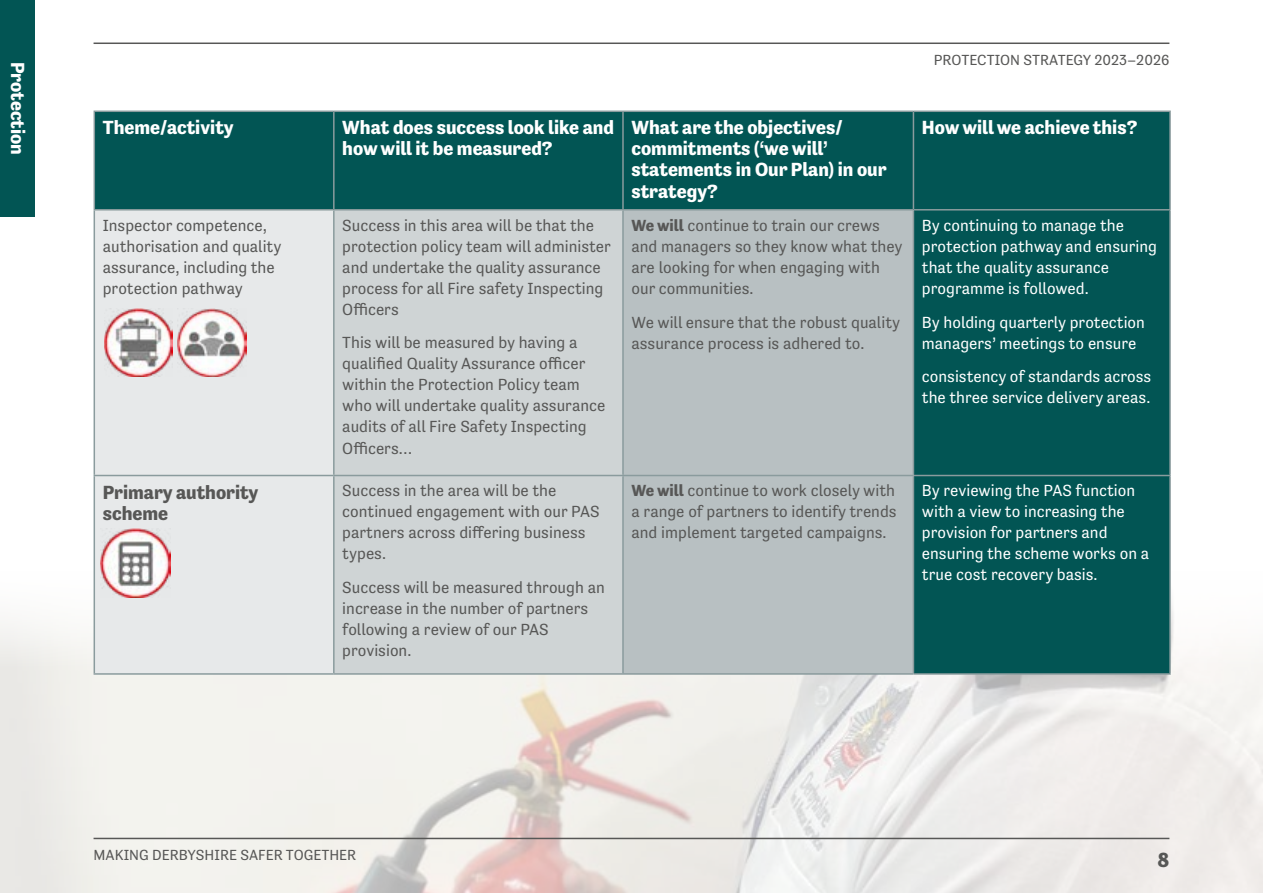
<style>
.page{position:relative;width:1263px;height:893px;background:#fff}
.page>*{position:absolute;margin:0;border:0;box-sizing:border-box;transform-origin:0 0}
.t1{font:700 21px "Tenso";color:#575756}
.t2{font:700 19.5px/21px "Tenso";color:#fff}
.t3{font:700 19.5px "Tenso";color:#575756}
.t4{font:16.5px/21px "Tenso";color:#575756}
.t5{font:16.5px/21px "Tenso";color:#fff}
.t6{font:15px "Tenso";color:#575756}
.s1{font-weight:700}
</style>
<div class="page">
<img style="left:0;top:668px;width:1262px;height:225px">
<hr style="left:94px;top:838px;width:1075px;height:1px;background:#575756">
<hr style="left:94px;top:43px;width:1075px;height:1px;background:#575756">
<div style="left:0;top:0;width:34px;height:217px;background:#025554"></div>
<div style="left:913px;top:210px;width:257px;height:265px;background:#025554"></div>
<div style="left:913px;top:475px;width:257px;height:199px;background:#025554"></div>
<div style="left:334px;top:210px;width:289px;height:265px;background:#cfd4d5"></div>
<div style="left:334px;top:475px;width:289px;height:199px;background:#cfd4d5"></div>
<div style="left:623px;top:210px;width:290px;height:265px;background:#b8c0c2"></div>
<div style="left:94px;top:111px;width:240px;height:99px;background:#025554"></div>
<div style="left:334px;top:111px;width:289px;height:99px;background:#025554"></div>
<div style="left:623px;top:111px;width:290px;height:99px;background:#025554"></div>
<div style="left:913px;top:111px;width:257px;height:99px;background:#025554"></div>
<div style="left:94px;top:210px;width:240px;height:265px;background:#e7e9ea"></div>
<div style="left:94px;top:475px;width:240px;height:199px;background:#e7e9ea"></div>
<div style="left:623px;top:475px;width:290px;height:199px;background:#b8c0c2"></div>
<hr style="left:94px;top:111px;width:240px;height:1px;background:#8a9b9d">
<hr style="left:94px;top:112px;width:1px;height:97px;background:#8a9b9d">
<hr style="left:334px;top:111px;width:289px;height:1px;background:#8a9b9d">
<hr style="left:333px;top:112px;width:2px;height:97px;background:#8a9b9d">
<hr style="left:623px;top:111px;width:290px;height:1px;background:#8a9b9d">
<hr style="left:622px;top:112px;width:2px;height:97px;background:#8a9b9d">
<hr style="left:913px;top:111px;width:258px;height:1px;background:#8a9b9d">
<hr style="left:913px;top:112px;width:1px;height:97px;background:#8a9b9d">
<hr style="left:1169px;top:112px;width:2px;height:97px;background:#8a9b9d">
<hr style="left:94px;top:209px;width:240px;height:2px;background:#8a9b9d">
<hr style="left:94px;top:211px;width:1px;height:264px;background:#8a9b9d">
<hr style="left:334px;top:209px;width:289px;height:2px;background:#8a9b9d">
<hr style="left:333px;top:211px;width:2px;height:264px;background:#8a9b9d">
<hr style="left:623px;top:209px;width:290px;height:2px;background:#8a9b9d">
<hr style="left:622px;top:211px;width:2px;height:264px;background:#8a9b9d">
<hr style="left:913px;top:209px;width:258px;height:2px;background:#8a9b9d">
<hr style="left:913px;top:211px;width:1px;height:264px;background:#8a9b9d">
<hr style="left:1169px;top:211px;width:2px;height:264px;background:#8a9b9d">
<hr style="left:94px;top:475px;width:240px;height:1px;background:#8a9b9d">
<hr style="left:94px;top:476px;width:1px;height:197px;background:#8a9b9d">
<hr style="left:334px;top:475px;width:289px;height:1px;background:#8a9b9d">
<hr style="left:333px;top:476px;width:2px;height:197px;background:#8a9b9d">
<hr style="left:623px;top:475px;width:290px;height:1px;background:#8a9b9d">
<hr style="left:622px;top:476px;width:2px;height:197px;background:#8a9b9d">
<hr style="left:913px;top:475px;width:258px;height:1px;background:#8a9b9d">
<hr style="left:913px;top:476px;width:1px;height:197px;background:#8a9b9d">
<hr style="left:1169px;top:476px;width:2px;height:197px;background:#8a9b9d">
<hr style="left:94px;top:673px;width:240px;height:2px;background:#8a9b9d">
<hr style="left:334px;top:673px;width:289px;height:2px;background:#8a9b9d">
<hr style="left:623px;top:673px;width:290px;height:2px;background:#8a9b9d">
<hr style="left:913px;top:673px;width:258px;height:2px;background:#8a9b9d">
<img style="left:101px;top:528px;width:69px;height:69px">
<img style="left:104px;top:308px;width:69px;height:69px">
<img style="left:177px;top:308px;width:69px;height:69px">
<p class="t2" style="left:28px;top:62px;width:95px;rotate:90deg">Protection</p>
<p class="t6" style="left:934px;top:52px;width:237px">PROTECTION STRATEGY 2023–2026</p>
<p class="t2" style="left:103px;top:117px;width:132px">Theme/activity</p>
<p class="t2" style="left:342px;top:117px;width:273px">What does success look like and how will it be measured?</p>
<p class="t2" style="left:631px;top:117px;width:257px">What are the objectives/ commitments (‘we will’ statements in Our Plan) in our strategy?</p>
<p class="t2" style="left:922px;top:117px;width:217px">How will we achieve this?</p>
<p class="t4" style="left:103px;top:214px;width:166px">Inspector competence,</p>
<p class="t4" style="left:342px;top:214px;width:253px">Success in this area will be that the</p>
<p class="t4" style="left:631px;top:215px;width:250px"><span class="s1">We will</span> continue to train our crews</p>
<p class="t5" style="left:922px;top:215px;width:204px">By continuing to manage the</p>
<p class="t4" style="left:103px;top:235px;width:180px">authorisation and quality</p>
<p class="t4" style="left:342px;top:235px;width:270px">protection policy team will administer</p>
<p class="t4" style="left:631px;top:236px;width:273px">and managers so they know what they</p>
<p class="t5" style="left:922px;top:236px;width:237px">protection pathway and ensuring</p>
<p class="t4" style="left:103px;top:256px;width:173px">assurance, including the</p>
<p class="t4" style="left:342px;top:256px;width:260px">and undertake the quality assurance</p>
<p class="t4" style="left:631px;top:257px;width:250px">are looking for when engaging with</p>
<p class="t5" style="left:922px;top:257px;width:189px">that the quality assurance</p>
<p class="t4" style="left:103px;top:277px;width:142px">protection pathway</p>
<p class="t4" style="left:342px;top:277px;width:262px">process for all Fire safety Inspecting<br>Ofcers</p>
<p class="t4" style="left:342px;top:332px;width:264px">This will be measured by having a qualifed Quality Assurance ofcer within the Protection Policy team who will undertake quality assurance audits of all Fire Safety Inspecting<br>Ofcers…</p>
<p class="t5" style="left:922px;top:271px;width:224px;line-height:33.8px">programme is followed.<br>By holding quarterly protection</p>
<p class="t5" style="left:922px;top:326px;width:231px;line-height:33.8px">managers’ meetings to ensure consistency of standards across</p>
<p class="t5" style="left:922px;top:387px;width:230px">the three service delivery areas.</p>
<p class="t4" style="left:631px;top:271px;width:270px;line-height:33.8px">our communities.<br>We will ensure that the robust quality</p>
<p class="t4" style="left:631px;top:332px;width:234px">assurance process is adhered to.</p>
<p class="t3" style="left:103px;top:481px;width:157px">Primary authority</p>
<p class="t4" style="left:342px;top:480px;width:215px">Success in the area will be the</p>
<p class="t4" style="left:631px;top:480px;width:265px"><span class="s1">We will</span> continue to work closely with</p>
<p class="t5" style="left:922px;top:480px;width:215px">By reviewing the PAS function</p>
<p class="t3" style="left:103px;top:502px;width:67px">scheme</p>
<p class="t4" style="left:342px;top:501px;width:259px">continued engagement with our PAS partners across difering business types.</p>
<p class="t4" style="left:342px;top:577px;width:264px">Success will be measured through an increase in the number of partners following a review of our PAS provision.</p>
<p class="t4" style="left:631px;top:501px;width:267px">a range of partners to identify trends and implement targeted campaigns.</p>
<p class="t5" style="left:922px;top:501px;width:229px">with a view to increasing the provision for partners and ensuring the scheme works on a true cost recovery basis.</p>
<p class="t6" style="left:94px;top:846px;width:264px">MAKING DERBYSHIRE SAFER TOGETHER</p>
<p class="t1" style="left:1157px;top:848px;width:13px">8</p>
</div>
